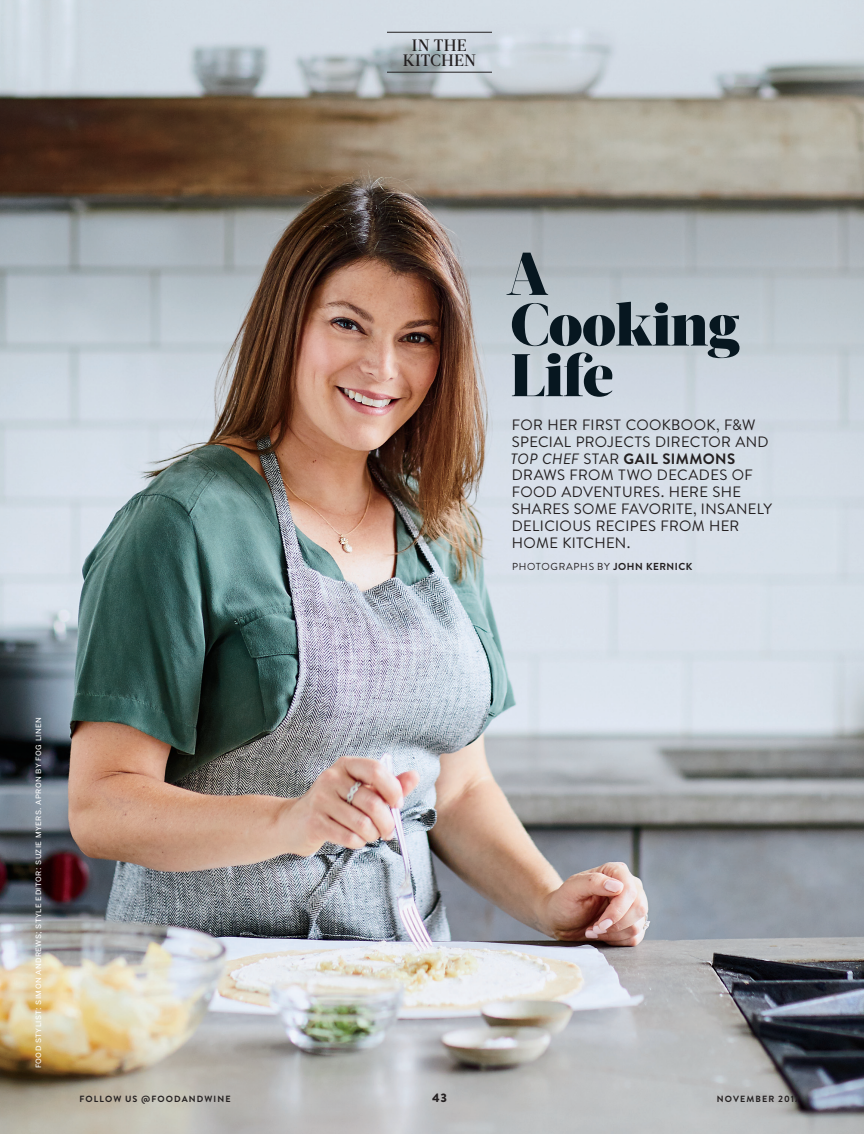
<style>
.page{position:relative;width:864px;height:1134px;background:#fff}
.page>*{position:absolute;margin:0;border:0;box-sizing:border-box;transform-origin:0 0}
.t1{font:900 60px/50.7px "Acta Display";letter-spacing:-.01em;color:#071720}
.t2{font:500 16.5px/15.1px "Acta Deck";letter-spacing:.01em;color:#231f20;text-align:center}
.t3{font:15px/16.8px "Brandon Text";letter-spacing:.025em;color:#231f20}
.t4{font:900 12px "Brandon Text";color:#231f20}
.t5{font:10.2px "Brandon Text";letter-spacing:.075em;color:#231f20}
.t6{font:9px "Benton Sans FB Regular SC";letter-spacing:.05em;color:#fff}
.t7{font:700 9px "Brandon Text";letter-spacing:.125em;color:#231f20}
.s1{font-style:italic}
.s2{font-weight:700}
</style>
<div class="page">
<img style="left:0;top:0;width:864px;height:1134px">
<hr style="left:387px;top:32px;width:105px;height:1px;background:#231f20">
<hr style="left:387px;top:72px;width:105px;height:1px;background:#231f20">
<p class="t2" style="left:403px;top:37px;width:75px">IN THE<br>KITCHEN</p>
<h1 class="t1" style="left:506px;top:249px;width:235px">A<br>Cooking<br>Life</h1>
<p class="t3" style="left:511px;top:416px;width:263px">FOR HER FIRST COOKBOOK, F&amp;W<br>SPECIAL PROJECTS DIRECTOR AND<br><span class="s1">TOP CHEF</span> STAR <span class="s2">GAIL SIMMONS<br></span>DRAWS FROM TWO DECADES OF<br>FOOD ADVENTURES. HERE SHE<br>SHARES SOME FAVORITE, INSANELY<br>DELICIOUS RECIPES FROM HER<br>HOME KITCHEN.</p>
<p class="t5" style="left:512px;top:560px;width:182px">PHOTOGRAPHS BY <span class="s2">JOHN KERNICK</span></p>
<p class="t6" style="left:32px;top:1068px;width:353px;rotate:-90deg">food stylist: simon andrews; style editor: suzie myers. apron by fog linen</p>
<p class="t7" style="left:80px;top:1093px;width:152px">FOLLOW US @FOODANDWINE</p>
<p class="t4" style="left:432px;top:1089px;width:16px">43</p>
<p class="t7" style="left:717px;top:1093px;width:84px">NOVEMBER 2017</p>
</div>
